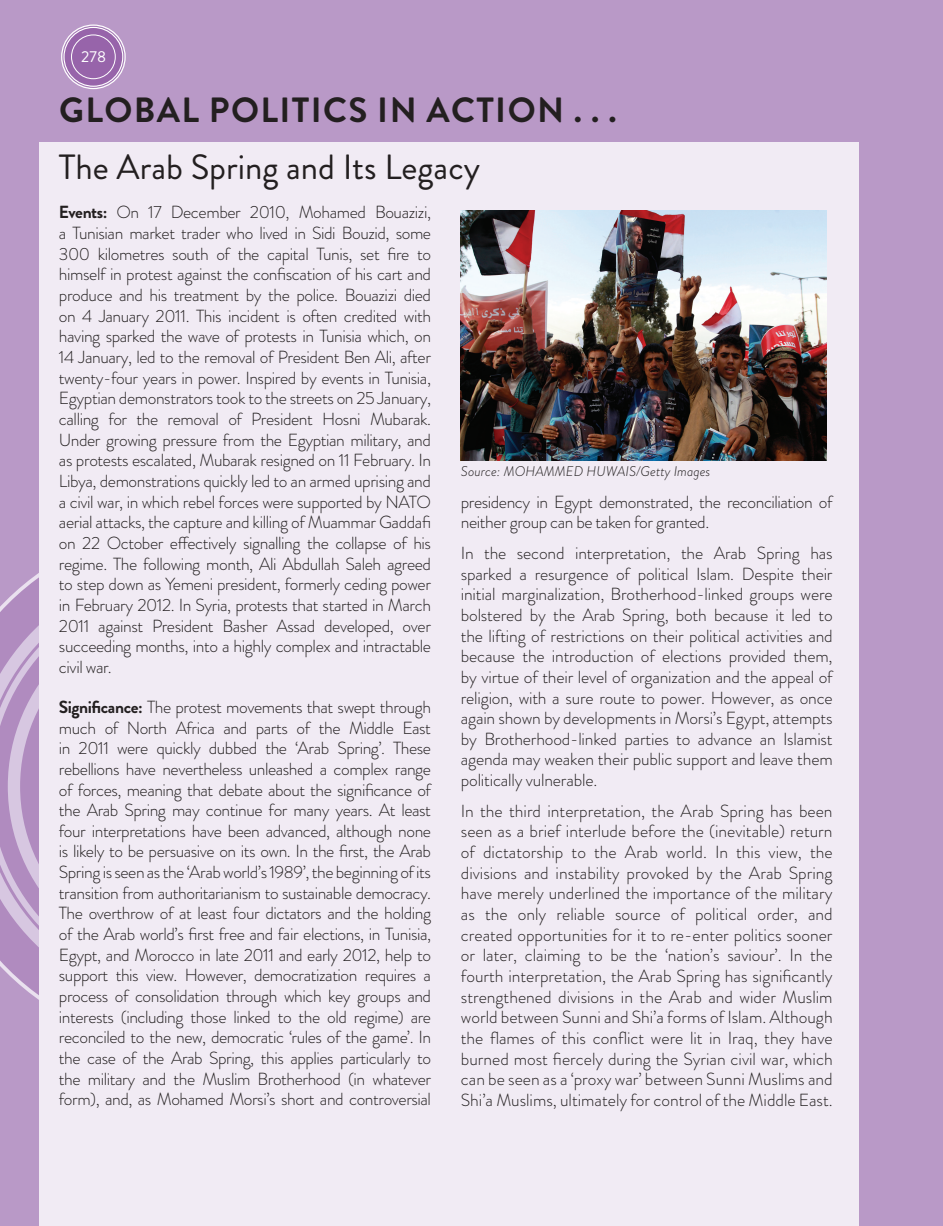
<style>
.page{position:relative;width:943px;height:1226px;background:#fff}
.page>*{position:absolute;margin:0;border:0;box-sizing:border-box;transform-origin:0 0}
.global_politics_in_a{font:700 35px "Brandon Grotesque";letter-spacing:.04em;color:#231f20}
.GlobPolAct_title{font:35px "Brandon Grotesque";color:#231f20}
.Global_Actor_text{font:300 17.5px/20.7px "Brandon Grotesque";letter-spacing:-.025em;color:#231f20;text-align:justify}
.t1{font:15.75px "Brandon Grotesque";color:#fff}
.figure_source{font:italic 300 14px "Brandon Grotesque";letter-spacing:.005em;color:#231f20}
.s1{font-weight:700}
</style>
<div class="page">
<div style="left:0;top:0;width:943px;height:1225px;background:#b999c7"></div>
<svg style="left:0;top:580px;width:39px;height:412px"></svg>
<svg style="left:14px;top:609px;width:353px;height:353px;fill:#b08bbf"></svg>
<div style="left:39px;top:142px;width:819px;height:1083px;background:#f1ebf4"></div>
<svg style="left:63px;top:26px;width:61px;height:61px"></svg>
<div style="left:61px;top:24px;width:65px;height:65px;border:1px solid #fff;border-radius:50%"></div>
<div style="left:63px;top:27px;width:60px;height:60px;border:1px solid #fff;border-radius:50%"></div>
<div style="left:71px;top:35px;width:44px;height:44px;background:#9764aa;border-radius:50%"></div>
<div style="left:71px;top:34px;width:45px;height:45px;border:1px solid #fff;border-radius:50%"></div>
<img style="left:461px;top:211px;width:365px;height:249px">
<p class="t1" style="left:81px;top:46px;width:27px">278</p>
<p class="global_politics_in_a" style="left:59px;top:85px;width:559px">GLOBAL POLITICS IN ACTION . . .</p>
<p class="GlobPolAct_title" style="left:59px;top:143px;width:423px">The Arab Spring and Its Legacy</p>
<p class="Global_Actor_text" style="left:59px;top:202px;width:374px"><span class="s1">Events:</span> On 17 December 2010, Mohamed Bouazizi, a Tunisian market trader who lived in Sidi Bouzid, some 300 kilometres south of the capital Tunis, set fire to himself in protest against the confiscation of his cart and produce and his treatment by the police. Bouazizi died on 4 January 2011. This incident is often credited with having sparked the wave of protests in Tunisia which, on 14 January, led to the removal of President Ben Ali, after twenty-four years in power. Inspired by events in Tunisia, Egyptian demonstrators took to the streets on 25 January, calling for the removal of President Hosni Mubarak.<br>Under growing pressure from the Egyptian military, and as protests escalated, Mubarak resigned on 11 February. In Libya, demonstrations quickly led to an armed uprising and a civil war, in which rebel forces were supported by NATO aerial attacks, the capture and killing of Muammar Gaddafi on 22 October effectively signalling the collapse of his regime. The following month, Ali Abdullah Saleh agreed to step down as Yemeni president, formerly ceding power in February 2012. In Syria, protests that started in March 2011 against President Basher Assad developed, over succeeding months, into a highly complex and intractable civil war.</p>
<p class="Global_Actor_text" style="left:59px;top:696px;width:374px"><span class="s1">Significance:</span> The protest movements that swept through much of North Africa and parts of the Middle East in 2011 were quickly dubbed the ‘Arab Spring’. These rebellions have nevertheless unleashed a complex range of forces, meaning that debate about the significance of the Arab Spring may continue for many years. At least four interpretations have been advanced, although none is likely to be persuasive on its own. In the first, the Arab Spring is seen as the ‘Arab world’s 1989’, the beginning of its transition from authoritarianism to sustainable democracy.<br>The overthrow of at least four dictators and the holding of the Arab world’s first free and fair elections, in Tunisia, Egypt, and Morocco in late 2011 and early 2012, help to support this view. However, democratization requires a process of consolidation through which key groups and interests (including those linked to the old regime) are reconciled to the new, democratic ‘rules of the game’. In the case of the Arab Spring, this applies particularly to the military and the Muslim Brotherhood (in whatever form), and, as Mohamed Morsi’s short and controversial</p>
<p class="figure_source" style="left:461px;top:462px;width:251px">Source: MOHAMMED HUWAIS/Getty Images</p>
<p class="Global_Actor_text" style="left:461px;top:491px;width:373px">presidency in Egypt demonstrated, the reconciliation of neither group can be taken for granted.</p>
<p class="Global_Actor_text" style="left:461px;top:542px;width:373px">In the second interpretation, the Arab Spring has sparked a resurgence of political Islam. Despite their initial marginalization, Brotherhood-linked groups were bolstered by the Arab Spring, both because it led to the lifting of restrictions on their political activities and because the introduction of elections provided them, by virtue of their level of organization and the appeal of religion, with a sure route to power. However, as once again shown by developments in Morsi’s Egypt, attempts by Brotherhood-linked parties to advance an Islamist agenda may weaken their public support and leave them politically vulnerable.</p>
<p class="Global_Actor_text" style="left:461px;top:800px;width:373px">In the third interpretation, the Arab Spring has been seen as a brief interlude before the (inevitable) return of dictatorship to the Arab world. In this view, the divisions and instability provoked by the Arab Spring have merely underlined the importance of the military as the only reliable source of political order, and created opportunities for it to re-enter politics sooner or later, claiming to be the ‘nation’s saviour’. In the fourth interpretation, the Arab Spring has significantly strengthened divisions in the Arab and wider Muslim world between Sunni and Shi’a forms of Islam. Although the flames of this conflict were lit in Iraq, they have burned most fiercely during the Syrian civil war, which can be seen as a ‘proxy war’ between Sunni Muslims and Shi’a Muslims, ultimately for control of the Middle East.</p>
</div>
